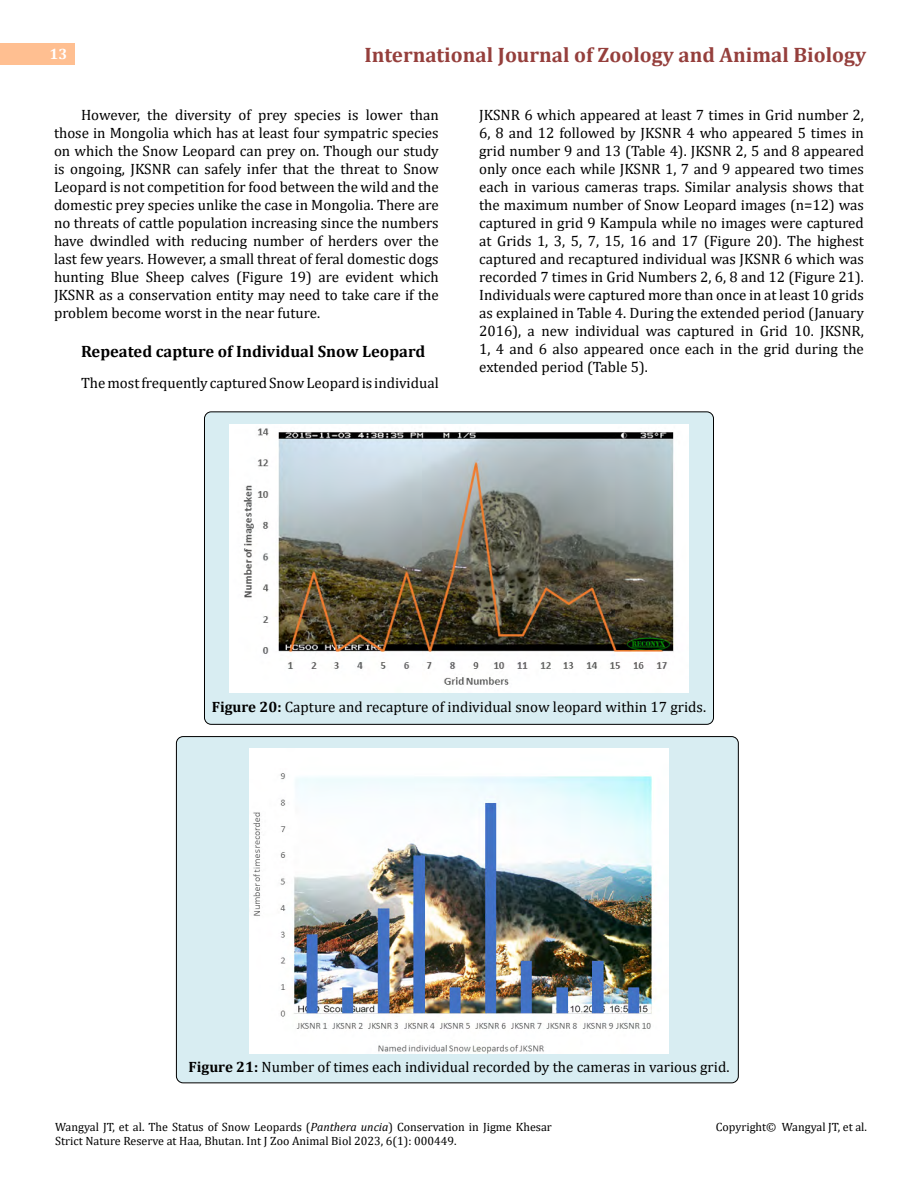
<style>
.page{position:relative;width:918px;height:1188px;background:#fff}
.page>*{position:absolute;margin:0;border:0;box-sizing:border-box;transform-origin:0 0}
.t1{font:700 21px "Cambria";color:#953f3c}
.t2{font:700 16.5px "Cambria";color:#000}
.t3{font:15px/18px "Cambria";color:#000;text-align:justify}
.t4{font:700 15px "Cambria";color:#fff}
.t5{font:12px/14.4px "Cambria";color:#000}
.s1{font-weight:700}
.s2{font-style:italic}
</style>
<div class="page">
<div style="left:0;top:43px;width:75px;height:21px;background:#ffbf91"></div>
<div style="left:176px;top:737px;width:562px;height:346px;background:#d8edf2;border-radius:7px"></div>
<div style="left:204px;top:412px;width:510px;height:312px;background:#d8edf2;border-radius:7px"></div>
<div style="left:204px;top:411px;width:510px;height:314px;border:1px solid #000;border-radius:7px"></div>
<img style="left:230px;top:424px;width:458px;height:268px">
<img style="left:249px;top:748px;width:420px;height:306px">
<p class="t4" style="left:50px;top:44px;width:19px">13</p>
<h1 class="t1" style="left:364px;top:40px;width:503px">International Journal of Zoology and Animal Biology</h1>
<p class="t3" style="left:54px;top:105px;width:386px;text-indent:27px">However, the diversity of prey species is lower than those in Mongolia which has at least four sympatric species on which the Snow Leopard can prey on. Though our study is ongoing, JKSNR can safely infer that the threat to Snow Leopard is not competition for food between the wild and the domestic prey species unlike the case in Mongolia. There are no threats of cattle population increasing since the numbers have dwindled with reducing number of herders over the last few years. However, a small threat of feral domestic dogs hunting Blue Sheep calves (Figure 19) are evident which JKSNR as a conservation entity may need to take care if the problem become worst in the near future.</p>
<p class="t2" style="left:81px;top:339px;width:346px">Repeated capture of Individual Snow Leopard</p>
<p class="t3" style="left:81px;top:374px;width:359px">The most frequently captured Snow Leopard is individual</p>
<p class="t3" style="left:479px;top:105px;width:386px">JKSNR 6 which appeared at least 7 times in Grid number 2, 6, 8 and 12 followed by JKSNR 4 who appeared 5 times in grid number 9 and 13 (Table 4). JKSNR 2, 5 and 8 appeared only once each while JKSNR 1, 7 and 9 appeared two times each in various cameras traps. Similar analysis shows that the maximum number of Snow Leopard images (n=12) was captured in grid 9 Kampula while no images were captured at Grids 1, 3, 5, 7, 15, 16 and 17 (Figure 20). The highest captured and recaptured individual was JKSNR 6 which was recorded 7 times in Grid Numbers 2, 6, 8 and 12 (Figure 21).<br>Individuals were captured more than once in at least 10 grids as explained in Table 4. During the extended period (January 2016), a new individual was captured in Grid 10. JKSNR, 1, 4 and 6 also appeared once each in the grid during the extended period (Table 5).</p>
<p class="t3" style="left:212px;top:698px;width:496px"><span class="s1">Figure 20:</span> Capture and recapture of individual snow leopard within 17 grids.</p>
<p class="t3" style="left:189px;top:1058px;width:542px"><span class="s1">Figure 21:</span> Number of times each individual recorded by the cameras in various grid.</p>
<p class="t5" style="left:55px;top:1120px;width:498px">Wangyal JT, et al. The Status of Snow Leopards (<span class="s2">Panthera uncia</span>) Conservation in Jigme Khesar<br>Strict Nature Reserve at Haa, Bhutan. Int J Zoo Animal Biol 2023, 6(1): 000449.</p>
<p class="t5" style="left:716px;top:1120px;width:153px">Copyright© Wangyal JT, et al.</p>
</div>
